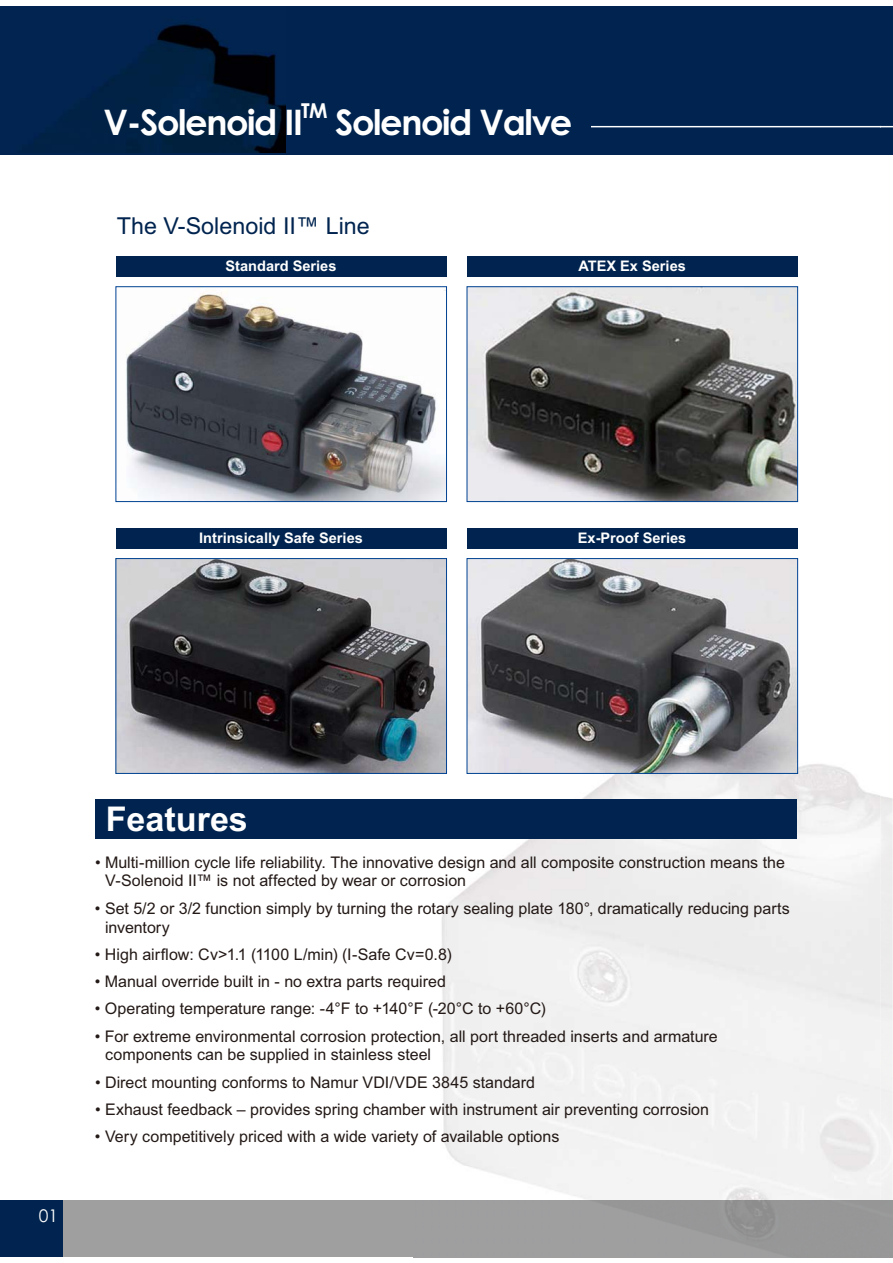
<style>
.page{position:relative;width:893px;height:1263px;background:#fff}
.page>*{position:absolute;margin:0;border:0;box-sizing:border-box;transform-origin:0 0}
.t1{font:700 35.25px "Century Gothic";letter-spacing:-.04em;color:#fff}
.t2{font:700 34.05px "Arial";color:#fff}
.t3{font:23.25px "Arial";color:#00244f}
.t4{font:700 20.55px "Century Gothic";color:#fff}
.t5{font:17.55px "Century Gothic";color:#fff}
.t6{font:16.05px/18.9px "Arial";color:#231916}
.t7{font:700 14.55px "Arial";color:#fff}
</style>
<div class="page">
<div style="left:0;top:1201px;width:880px;height:56px;background:#9f9fa0"></div>
<div style="left:0;top:6px;width:880px;height:148px;background:#00244f"></div>
<div style="left:0;top:1201px;width:63px;height:56px;background:#00244f"></div>
<img style="left:34px;top:24px;width:251px;height:129px">
<img style="left:413px;top:706px;width:467px;height:495px">
<div style="left:880px;top:6px;width:13px;height:148px;background:#00244f"></div>
<img style="left:126px;top:290px;width:319px;height:210px">
<div style="left:116px;top:287px;width:331px;height:215px;border:1px solid #004292"></div>
<img style="left:118px;top:560px;width:327px;height:212px">
<div style="left:116px;top:558px;width:331px;height:216px;border:1px solid #004292"></div>
<img style="left:469px;top:289px;width:327px;height:211px">
<div style="left:467px;top:287px;width:331px;height:215px;border:1px solid #004292"></div>
<img style="left:469px;top:560px;width:327px;height:212px">
<div style="left:467px;top:558px;width:331px;height:216px;border:1px solid #004292"></div>
<hr style="left:591px;top:126px;width:289px;height:1px;background:#fff">
<svg style="left:880px;top:126px;width:13px;height:1px"></svg>
<div style="left:116px;top:256px;width:330px;height:20px;background:#00244f"></div>
<div style="left:467px;top:256px;width:330px;height:20px;background:#00244f"></div>
<div style="left:467px;top:528px;width:330px;height:20px;background:#00244f"></div>
<div style="left:116px;top:528px;width:330px;height:20px;background:#00244f"></div>
<div style="left:96px;top:800px;width:701px;height:39px;background:#00244f"></div>
<h1 class="t1" style="left:104px;top:102px;width:201px">V-Solenoid II</h1>
<p class="t4" style="left:301px;top:99px;width:28px">TM</p>
<h1 class="t1" style="left:335px;top:102px;width:239px">Solenoid Valve</h1>
<h3 class="t3" style="left:117px;top:217px;width:254px">The V-Solenoid II™ Line</h3>
<p class="t7" style="left:225px;top:261px;width:112px">Standard Series</p>
<p class="t7" style="left:578px;top:261px;width:109px">ATEX Ex Series</p>
<p class="t7" style="left:199px;top:533px;width:165px">Intrinsically Safe Series</p>
<p class="t7" style="left:578px;top:533px;width:110px">Ex-Proof Series</p>
<p class="t5" style="left:39px;top:1209px;width:21px">01</p>
<h2 class="t2" style="left:106px;top:807px;width:144px">Features</h2>
<p class="t6" style="left:105px;top:854px;width:681px;text-indent:-10px">• Multi-million cycle life reliability. The innovative design and all composite construction means the<br>V-Solenoid II™ is not affected by wear or corrosion</p>
<p class="t6" style="left:105px;top:900px;width:686px;text-indent:-10px">• Set 5/2 or 3/2 function simply by turning the rotary sealing plate 180°, dramatically reducing parts inventory</p>
<p class="t6" style="left:95px;top:946px;width:358px">• High airflow: Cv&gt;1.1 (1100 L/min) (I-Safe Cv=0.8)</p>
<p class="t6" style="left:95px;top:974px;width:353px">• Manual override built in - no extra parts required</p>
<p class="t6" style="left:95px;top:1001px;width:452px">• Operating temperature range: -4°F to +140°F (-20°C to +60°C)</p>
<p class="t6" style="left:105px;top:1028px;width:614px;text-indent:-10px">• For extreme environmental corrosion protection, all port threaded inserts and armature components can be supplied in stainless steel</p>
<p class="t6" style="left:95px;top:1074px;width:442px">• Direct mounting conforms to Namur VDI/VDE 3845 standard</p>
<p class="t6" style="left:95px;top:1101px;width:615px">• Exhaust feedback – provides spring chamber with instrument air preventing corrosion</p>
<p class="t6" style="left:95px;top:1129px;width:466px">• Very competitively priced with a wide variety of available options</p>
</div>
